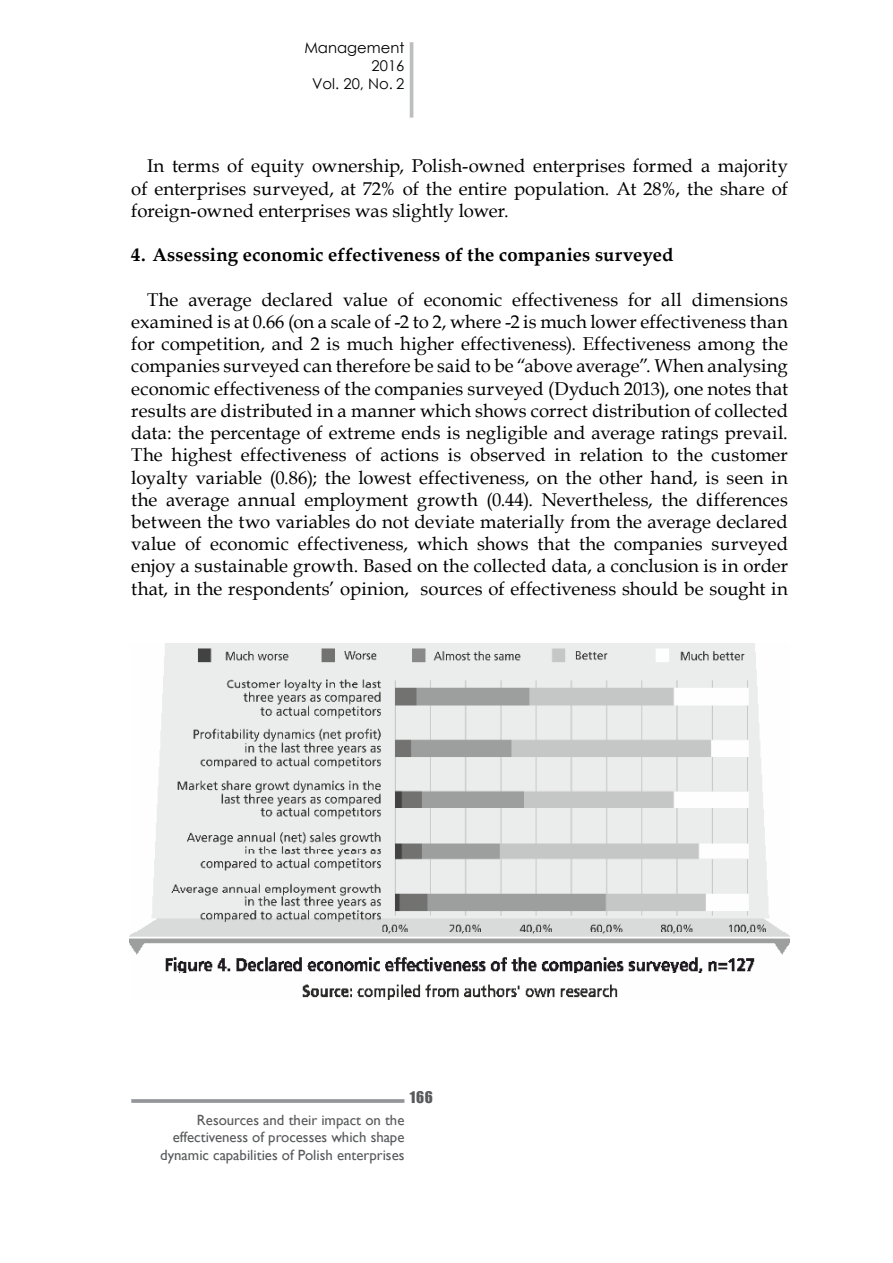
<style>
.page{position:relative;width:893px;height:1263px;background:#fff}
.page>*{position:absolute;margin:0;border:0;box-sizing:border-box;transform-origin:0 0}
.t1{font:18.6px/22.2px "Book Antiqua";letter-spacing:.005em;color:#000;text-align:justify}
.t2{font:700 18.6px "Book Antiqua";letter-spacing:.005em;color:#000}
.t3{font:14.85px/17.9px "Gill Sans";color:#58595b;text-align:right}
.t4{font:14.85px/17.9px "Century Gothic";color:#000;text-align:right}
.t5{font:14.85px "Impact";color:#58595b}
</style>
<div class="page">
<svg style="left:131px;top:1099px;width:273px;height:4px"></svg>
<hr style="left:410px;top:42px;width:3px;height:76px;background:#bcbec0">
<img style="left:130px;top:643px;width:659px;height:356px">
<p class="t4" style="left:304px;top:39px;width:102px">Management<br>2016<br>Vol. 20, No. 2</p>
<p class="t1" style="left:131px;top:155px;width:658px;text-indent:16px">In terms of equity ownership, Polish-owned enterprises formed a majority of enterprises surveyed, at 72% of the entire population. At 28%, the share of foreign-owned enterprises was slightly lower.</p>
<p class="t2" style="left:131px;top:244px;width:543px">4. Assessing economic effectiveness of the companies surveyed</p>
<p class="t1" style="left:131px;top:289px;width:658px;text-indent:16px">The average declared value of economic effectiveness for all dimensions examined is at 0.66 (on a scale of -2 to 2, where -2 is much lower effectiveness than for competition, and 2 is much higher effectiveness). Effectiveness among the companies surveyed can therefore be said to be “above average”. When analysing economic effectiveness of the companies surveyed (Dyduch 2013), one notes that results are distributed in a manner which shows correct distribution of collected data: the percentage of extreme ends is negligible and average ratings prevail.<br>The highest effectiveness of actions is observed in relation to the customer loyalty variable (0.86); the lowest effectiveness, on the other hand, is seen in the average annual employment growth (0.44). Nevertheless, the differences between the two variables do not deviate materially from the average declared value of economic effectiveness, which shows that the companies surveyed enjoy a sustainable growth. Based on the collected data, a conclusion is in order that, in the respondents’ opinion, sources of effectiveness should be sought in</p>
<p class="t5" style="left:410px;top:1088px;width:25px">166</p>
<p class="t3" style="left:160px;top:1111px;width:246px">Resources and their impact on the effectiveness of processes which shape dynamic capabilities of Polish enterprises</p>
</div>
